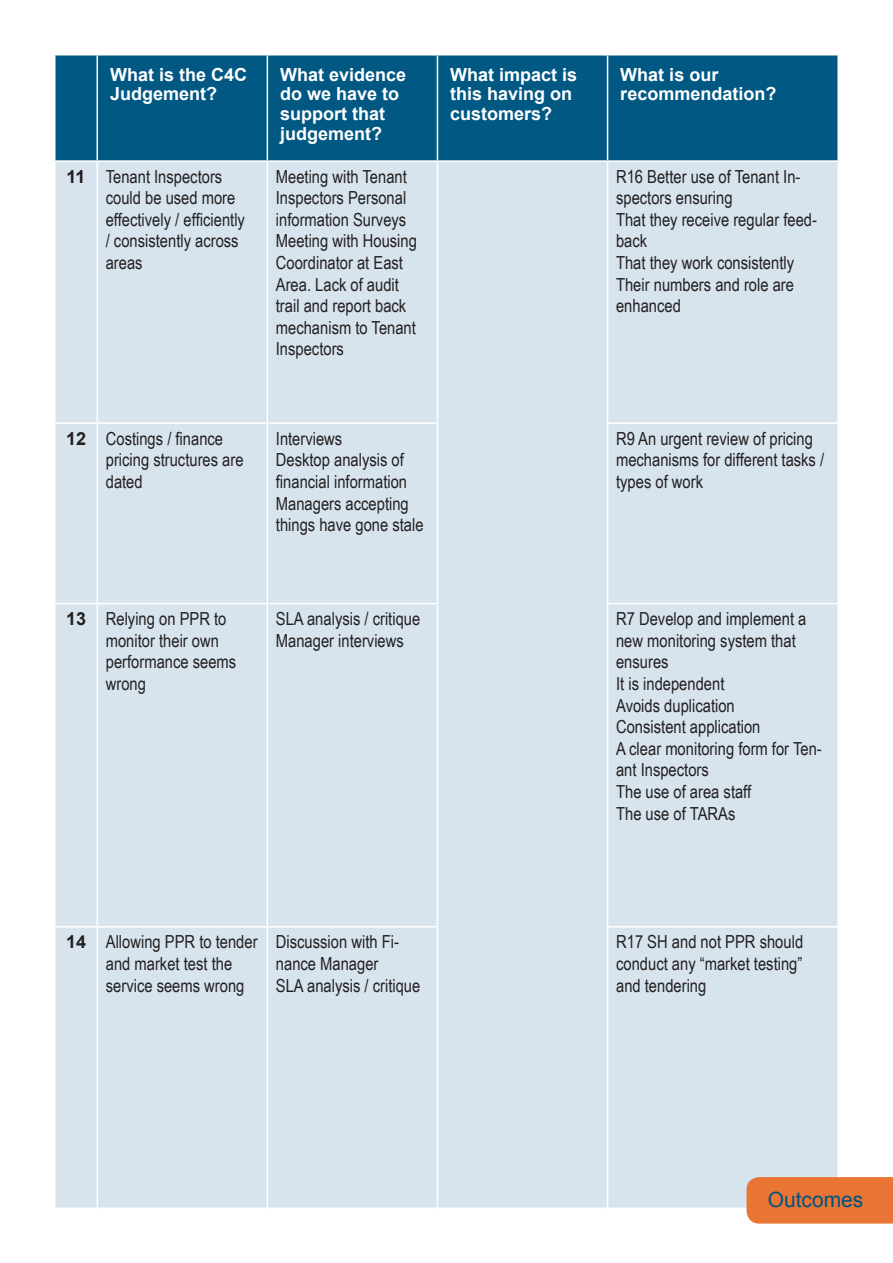
<style>
.page{position:relative;width:893px;height:1263px;background:#fff}
.page>*{position:absolute;margin:0;border:0;box-sizing:border-box;transform-origin:0 0}
.t1{font:21px "Arial";color:#005480}
.t2{font:18px/21.6px "Arial Narrow";color:#231f20}
.t3{font:700 18px/19.8px "Arial";color:#fff}
.s1{font-family:"Arial";font-weight:700}
</style>
<div class="page">
<div style="left:56px;top:56px;width:781px;height:104px;background:#005883"></div>
<div style="left:56px;top:162px;width:781px;height:1045px;background:#d7e4ee"></div>
<hr style="left:97px;top:56px;width:1px;height:104px;background:#fff">
<hr style="left:267px;top:56px;width:1px;height:104px;background:#fff">
<hr style="left:437px;top:56px;width:1px;height:104px;background:#fff">
<hr style="left:607px;top:56px;width:1px;height:104px;background:#fff">
<hr style="left:97px;top:162px;width:1px;height:260px;background:#fff">
<hr style="left:267px;top:162px;width:1px;height:260px;background:#fff">
<hr style="left:437px;top:162px;width:1px;height:260px;background:#fff">
<hr style="left:607px;top:162px;width:1px;height:260px;background:#fff">
<hr style="left:54px;top:422px;width:43px;height:2px;background:#fff">
<hr style="left:97px;top:422px;width:170px;height:2px;background:#fff">
<hr style="left:97px;top:424px;width:1px;height:179px;background:#fff">
<hr style="left:267px;top:422px;width:171px;height:2px;background:#fff">
<hr style="left:267px;top:424px;width:1px;height:179px;background:#fff">
<hr style="left:437px;top:424px;width:1px;height:179px;background:#fff">
<hr style="left:607px;top:422px;width:232px;height:2px;background:#fff">
<hr style="left:607px;top:424px;width:1px;height:179px;background:#fff">
<hr style="left:54px;top:603px;width:43px;height:1px;background:#fff">
<hr style="left:97px;top:603px;width:170px;height:1px;background:#fff">
<hr style="left:97px;top:604px;width:1px;height:322px;background:#fff">
<hr style="left:267px;top:603px;width:171px;height:1px;background:#fff">
<hr style="left:267px;top:604px;width:1px;height:322px;background:#fff">
<hr style="left:437px;top:604px;width:1px;height:322px;background:#fff">
<hr style="left:607px;top:603px;width:232px;height:1px;background:#fff">
<hr style="left:607px;top:604px;width:1px;height:322px;background:#fff">
<hr style="left:54px;top:926px;width:43px;height:1px;background:#fff">
<hr style="left:97px;top:926px;width:170px;height:1px;background:#fff">
<hr style="left:97px;top:927px;width:1px;height:280px;background:#fff">
<hr style="left:267px;top:926px;width:171px;height:1px;background:#fff">
<hr style="left:267px;top:927px;width:1px;height:280px;background:#fff">
<hr style="left:437px;top:927px;width:1px;height:280px;background:#fff">
<hr style="left:607px;top:926px;width:232px;height:1px;background:#fff">
<hr style="left:607px;top:927px;width:1px;height:280px;background:#fff">
<div style="left:746px;top:1177px;width:147px;height:46px;background:#e87533"></div>
<p class="t3" style="left:110px;top:65px;width:139px">What is the C4C<br>Judgement?</p>
<p class="t3" style="left:280px;top:65px;width:128px">What evidence do we have to support that judgement?</p>
<p class="t3" style="left:450px;top:65px;width:129px">What impact is this having on customers?</p>
<p class="t3" style="left:620px;top:65px;width:158px">What is our recommendation?</p>
<p class="t2" style="left:106px;top:165px;width:141px;text-indent:-39px"><span class="s1">11</span> Tenant Inspectors could be used more effectively / efficiently / consistently across areas</p>
<p class="t2" style="left:276px;top:165px;width:143px">Meeting with Tenant<br>Inspectors Personal information Surveys<br>Meeting with Housing<br>Coordinator at East<br>Area. Lack of audit trail and report back mechanism to Tenant<br>Inspectors</p>
<p class="t2" style="left:616px;top:165px;width:203px">R16 Better use of Tenant In&shy;spectors ensuring<br>That they receive regular feed&shy;back<br>That they work consistently<br>Their numbers and role are enhanced</p>
<p class="t2" style="left:106px;top:427px;width:139px;text-indent:-40px"><span class="s1">12</span> Costings / finance pricing structures are dated</p>
<p class="t2" style="left:276px;top:427px;width:149px">Interviews<br>Desktop analysis of financial information<br>Managers accepting things have gone stale</p>
<p class="t2" style="left:616px;top:427px;width:210px">R9 An urgent review of pricing mechanisms for different tasks / types of work</p>
<p class="t2" style="left:106px;top:607px;width:132px;text-indent:-40px"><span class="s1">13</span> Relying on PPR to monitor their own performance seems wrong</p>
<p class="t2" style="left:276px;top:607px;width:146px">SLA analysis / critique<br>Manager interviews</p>
<p class="t2" style="left:616px;top:607px;width:207px">R7 Develop and implement a new monitoring system that ensures<br>It is independent<br>Avoids duplication<br>Consistent application<br>A clear monitoring form for Ten&shy;ant Inspectors<br>The use of area staff<br>The use of TARAs</p>
<p class="t2" style="left:106px;top:931px;width:153px;text-indent:-40px"><span class="s1">14</span> Allowing PPR to tender and market test the service seems wrong</p>
<p class="t2" style="left:276px;top:931px;width:146px">Discussion with Fi&shy;nance Manager<br>SLA analysis / critique</p>
<p class="t2" style="left:616px;top:931px;width:189px;text-align:justify">R17 SH and not PPR should conduct any “market testing” and tendering</p>
<p class="t1" style="left:768px;top:1185px;width:97px">Outcomes</p>
</div>
